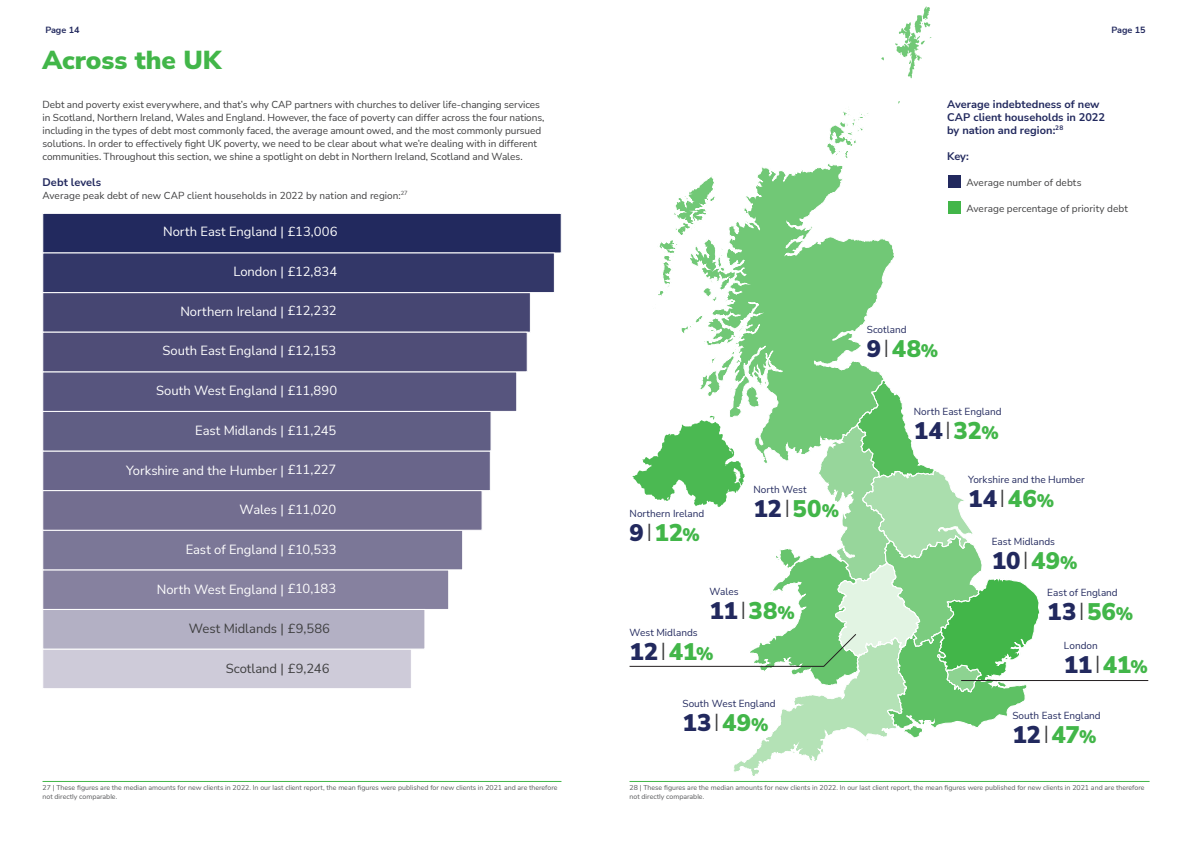
<style>
.page{position:relative;width:1191px;height:842px;background:#fff}
.page>*{position:absolute;margin:0;border:0;box-sizing:border-box;transform-origin:0 0}
.Section_Heading{font:900 26px "Nunito Sans";color:#42b649}
.Stats_Navy{font:900 24px "Nunito Sans";color:#22295e}
.Stats_Navy-2{font:900 24px "Nunito Sans";color:#42b649}
.Graph__s{font:13px "Nunito Sans";letter-spacing:-.005em;color:#fff}
.Graph__s-2{font:13px "Nunito Sans";letter-spacing:-.005em;color:#3e3e3f}
.Subheading___Graph_T{font:700 11px/13px "Nunito Sans";color:#22295e}
.Body_Text{font:10px/13px "Nunito Sans";letter-spacing:-.005em;color:#3e3e3f}
.Stats_Navy-3{font:10px "Nunito Sans";color:#22295e}
.t1{font:700 9px "Nunito Sans";color:#22295e}
.Footnote{font:7px/9px "Nunito";color:#57585a}
.s1{color:#22295e}
.s2{font-weight:300;color:#3e3e3f}
.s3{font-size:18px}
.s4{color:#42b649}
.s5{font-size:18px;color:#42b649}
</style>
<div class="page">
<hr style="left:43px;top:781px;width:518px;height:1px;background:#42b649">
<svg style="left:895px;top:6px;width:36px;height:72px"></svg>
<svg style="left:827px;top:109px;width:41px;height:49px"></svg>
<svg style="left:758px;top:164px;width:85px;height:11px"></svg>
<hr style="left:629px;top:781px;width:520px;height:1px;background:#42b649">
<div style="left:43px;top:292px;width:487px;height:40px;background:#464672"></div>
<div style="left:43px;top:649px;width:368px;height:40px;background:#cecbd9;border:1px solid #fff"></div>
<div style="left:43px;top:213px;width:518px;height:40px;background:#22295e;border:1px solid #fff"></div>
<div style="left:43px;top:570px;width:406px;height:40px;background:#86819f;border:1px solid #fff"></div>
<div style="left:43px;top:451px;width:447px;height:40px;background:#69658a;border:1px solid #fff"></div>
<div style="left:43px;top:411px;width:448px;height:40px;background:#605e84"></div>
<div style="left:43px;top:609px;width:382px;height:40px;background:#b3b0c4;border:1px solid #fff"></div>
<div style="left:43px;top:530px;width:420px;height:40px;background:#7b7797;border:1px solid #fff"></div>
<div style="left:43px;top:490px;width:439px;height:40px;background:#736e90;border:1px solid #fff"></div>
<div style="left:43px;top:372px;width:474px;height:40px;background:#57557e;border:1px solid #fff"></div>
<div style="left:43px;top:332px;width:484px;height:40px;background:#4f4d77;border:1px solid #fff"></div>
<div style="left:43px;top:253px;width:511px;height:40px;background:#333768;border:1px solid #fff"></div>
<svg style="left:629px;top:175px;width:411px;height:601px"></svg>
<hr style="left:961px;top:680px;width:187px;height:1px;background:#231f20">
<p class="t1" style="left:45px;top:24px;width:36px">Page 14</p>
<p class="t1" style="left:1111px;top:24px;width:36px">Page 15</p>
<p class="Section_Heading" style="left:43px;top:41px;width:180px">Across the UK</p>
<p class="Body_Text" style="left:43px;top:97px;width:503px">Debt and poverty exist everywhere, and that’s why CAP partners with churches to deliver life-changing services in Scotland, Northern Ireland, Wales and England. However, the face of poverty can differ across the four nations, including in the types of debt most commonly faced, the average amount owed, and the most commonly pursued solutions. In order to effectively fight UK poverty, we need to be clear about what we’re dealing with in different communities. Throughout this section, we shine a spotlight on debt in Northern Ireland, Scotland and Wales.</p>
<p class="Subheading___Graph_T" style="left:43px;top:175px;width:60px">Debt levels</p>
<p class="Body_Text" style="left:43px;top:188px;width:367px">Average peak debt of new CAP client households in 2022 by nation and region:<sup>27</sup></p>
<p class="Graph__s" style="left:163px;top:223px;width:176px">North East England | £13,006</p>
<p class="Graph__s" style="left:233px;top:262px;width:105px">London | £12,834</p>
<p class="Graph__s" style="left:180px;top:302px;width:158px">Northern Ireland | £12,232</p>
<p class="Graph__s" style="left:162px;top:342px;width:175px">South East England | £12,153</p>
<p class="Graph__s" style="left:156px;top:382px;width:182px">South West England | £11,890</p>
<p class="Graph__s" style="left:195px;top:421px;width:142px">East Midlands | £11,245</p>
<p class="Graph__s" style="left:126px;top:461px;width:211px">Yorkshire and the Humber | £11,227</p>
<p class="Graph__s" style="left:240px;top:500px;width:98px">Wales | £11,020</p>
<p class="Graph__s" style="left:186px;top:540px;width:152px">East of England | £10,533</p>
<p class="Graph__s" style="left:157px;top:580px;width:181px">North West England | £10,183</p>
<p class="Graph__s-2" style="left:189px;top:620px;width:143px">West Midlands | £9,586</p>
<p class="Graph__s-2" style="left:226px;top:659px;width:105px">Scotland | £9,246</p>
<p class="Footnote" style="left:43px;top:783px;width:516px">27 | These figures are the median amounts for new clients in 2022. In our last client report, the mean figures were published for new clients in 2021 and are therefore not directly comparable.</p>
<p class="Subheading___Graph_T" style="left:947px;top:97px;width:159px">Average indebtedness of new<br>CAP client households in 2022 by nation and region:<sup>28</sup></p>
<p class="Subheading___Graph_T" style="left:947px;top:149px;width:23px">Key:</p>
<p class="Body_Text" style="left:966px;top:175px;width:116px">Average number of debts</p>
<p class="Body_Text" style="left:966px;top:201px;width:163px">Average percentage of priority debt</p>
<p class="Stats_Navy-3" style="left:629px;top:506px;width:76px">Northern Ireland</p>
<p class="Stats_Navy-2" style="left:629px;top:515px;width:72px"><span class="s1">9</span><span class="s2">I</span>12<span class="s3">%</span></p>
<p class="Stats_Navy-3" style="left:753px;top:483px;width:55px">North West</p>
<p class="Stats_Navy" style="left:753px;top:492px;width:87px">12<span class="s2">I</span><span class="s4">50</span><span class="s5">%</span></p>
<p class="Stats_Navy-3" style="left:709px;top:584px;width:30px">Wales</p>
<p class="Stats_Navy" style="left:709px;top:593px;width:87px">11<span class="s2">I</span><span class="s4">38</span><span class="s5">%</span></p>
<p class="Stats_Navy-3" style="left:629px;top:626px;width:70px">West Midlands</p>
<p class="Stats_Navy" style="left:629px;top:635px;width:86px">12<span class="s2">I</span><span class="s4">41</span><span class="s5">%</span></p>
<p class="Stats_Navy-3" style="left:682px;top:697px;width:95px">South West England</p>
<p class="Stats_Navy" style="left:682px;top:706px;width:88px">13<span class="s2">I</span><span class="s4">49</span><span class="s5">%</span></p>
<p class="Stats_Navy-3" style="left:866px;top:323px;width:41px">Scotland</p>
<p class="Stats_Navy-2" style="left:866px;top:332px;width:73px"><span class="s1">9</span><span class="s2">I</span>48<span class="s3">%</span></p>
<p class="Stats_Navy-3" style="left:913px;top:405px;width:89px">North East England</p>
<p class="Stats_Navy" style="left:913px;top:414px;width:86px">14<span class="s2">I</span><span class="s4">32</span><span class="s5">%</span></p>
<p class="Stats_Navy-3" style="left:968px;top:473px;width:118px">Yorkshire and the Humber</p>
<p class="Stats_Navy" style="left:968px;top:482px;width:87px">14<span class="s2">I</span><span class="s4">46</span><span class="s5">%</span></p>
<p class="Stats_Navy-3" style="left:991px;top:534px;width:65px">East Midlands</p>
<p class="Stats_Navy" style="left:991px;top:543px;width:87px">10<span class="s2">I</span><span class="s4">49</span><span class="s5">%</span></p>
<p class="Stats_Navy-3" style="left:1047px;top:585px;width:72px">East of England</p>
<p class="Stats_Navy" style="left:1047px;top:594px;width:87px">13<span class="s2">I</span><span class="s4">56</span><span class="s5">%</span></p>
<p class="Stats_Navy-3" style="left:1064px;top:639px;width:35px">London</p>
<p class="Stats_Navy" style="left:1064px;top:648px;width:85px">11<span class="s2">I</span><span class="s4">41</span><span class="s5">%</span></p>
<p class="Stats_Navy-3" style="left:1012px;top:709px;width:90px">South East England</p>
<p class="Stats_Navy" style="left:1012px;top:718px;width:86px">12<span class="s2">I</span><span class="s4">47</span><span class="s5">%</span></p>
<p class="Footnote" style="left:629px;top:783px;width:516px">28 | These figures are the median amounts for new clients in 2022. In our last client report, the mean figures were published for new clients in 2021 and are therefore not directly comparable.</p>
</div>
